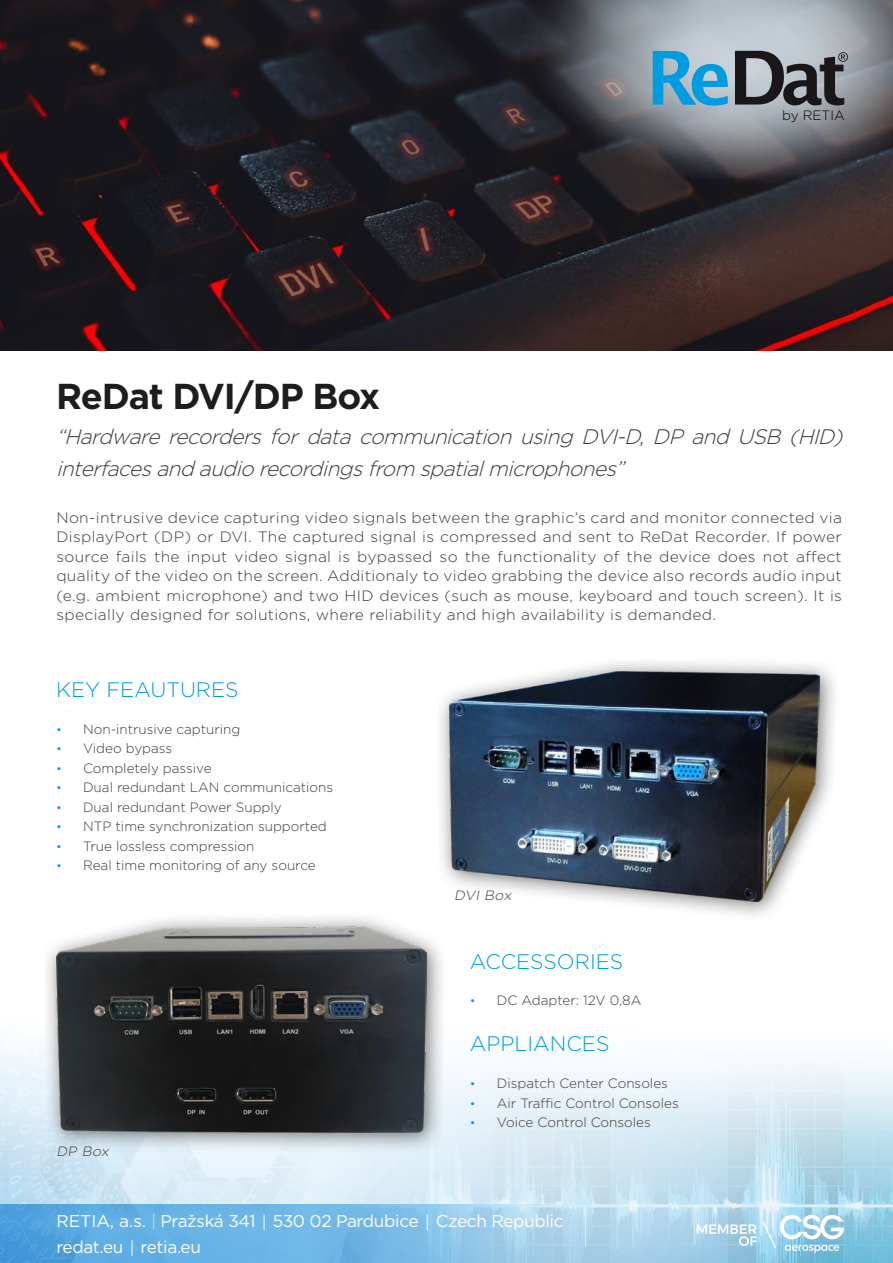
<style>
.page{position:relative;width:893px;height:1263px;background:#fff}
.page>*{position:absolute;margin:0;border:0;box-sizing:border-box;transform-origin:0 0}
.t1{font:700 36px "Gotham";letter-spacing:-.03em;color:#1d1d1b}
.t2{font:italic 300 21px/31.5px "Gotham";color:#3c3b3c}
.t3{font:300 21px "Gotham";color:#009ddd}
.t4{font:17.1px/25.5px "Gotham";letter-spacing:-.02em;color:#fff}
.t5{font:300 15px/19.5px "Gotham";letter-spacing:.02em;color:#3c3b3c;text-align:justify;scale:1.04 1}
.t6{font:300 13.5px "Gotham";color:#3c3b3c}
.t7{font:italic 300 13.5px "Gotham";color:#3c3b3c;scale:1.04 1}
.t8{font:300 13.5px "Gotham";color:#000}
.s1{font-size:12.3px;color:#009ddd}
.s2{font-weight:200}
</style>
<div class="page">
<img style="left:0;top:1044px;width:893px;height:219px">
<img style="left:0;top:0;width:893px;height:351px">
<svg style="left:703px;top:1205px;width:144px;height:58px;background:#9ecfe6"></svg>
<svg style="left:0;top:1205px;width:703px;height:58px;background:#7fbde6"></svg>
<svg style="left:505px;top:0;width:20px;height:184px;background:#28262d"></svg>
<svg style="left:546px;top:189px;width:347px;height:23px;background:#2c2529"></svg>
<svg style="left:525px;top:0;width:44px;height:189px;background:#242329"></svg>
<svg style="left:264px;top:1215px;width:1px;height:15px"></svg>
<svg style="left:427px;top:1215px;width:1px;height:15px"></svg>
<svg style="left:132px;top:1240px;width:1px;height:16px"></svg>
<div style="left:569px;top:0;width:324px;height:194px;background:#fff;opacity:.85"></div>
<svg style="left:653px;top:51px;width:75px;height:55px;background:#54add4"></svg>
<svg style="left:735px;top:51px;width:113px;height:55px;background:#696b71"></svg>
<div style="left:434px;top:655px;width:407px;height:267px;background:#1d1d1b;opacity:.62"></div>
<img style="left:449px;top:671px;width:370px;height:230px">
<div style="left:41px;top:911px;width:407px;height:243px;background:#1d1d1b;opacity:.62"></div>
<img style="left:56px;top:926px;width:371px;height:207px">
<svg style="left:697px;top:1224px;width:60px;height:22px"></svg>
<svg style="left:763px;top:1215px;width:81px;height:38px"></svg>
<p class="t8" style="left:782px;top:107px;width:64px">by RETIA</p>
<h1 class="t1" style="left:56px;top:372px;width:325px">ReDat DVI/DP Box</h1>
<h2 class="t2" style="left:56px;top:421px;width:794px">“Hardware recorders for data communication using DVI-D, DP and USB (HID) interfacesandaudiorecordingsfrom spatialmicrophones”</h2>
<p class="t5" style="left:56px;top:507px;width:757px">Non-intrusive device capturing video signals between the graphic’s card and monitor connected via DisplayPort (DP) or DVI. The captured signal is compressed and sent to ReDat Recorder. If power source fails the input video signal is bypassed so the functionality of the device does not affect quality of the video on the screen. Additionaly to video grabbing the device also records audio input (e.g. ambient microphone) and two HID devices (such as mouse, keyboard and touch screen). It is specially designed for solutions, where reliability and high availability is demanded.</p>
<h2 class="t3" style="left:56px;top:677px;width:184px">KEY FEAUTURES</h2>
<p class="t6" style="left:56px;top:721px;width:186px"><span class="s1">•</span> Non-intrusive capturing</p>
<p class="t6" style="left:56px;top:740px;width:118px"><span class="s1">•</span> Video bypass</p>
<p class="t6" style="left:56px;top:760px;width:157px"><span class="s1">•</span> Completely passive</p>
<p class="t6" style="left:56px;top:779px;width:279px"><span class="s1">•</span> Dual redundant LAN communications</p>
<p class="t6" style="left:56px;top:799px;width:227px"><span class="s1">•</span> Dual redundant Power Supply</p>
<p class="t6" style="left:56px;top:818px;width:272px"><span class="s1">•</span> NTP time synchronization supported</p>
<p class="t6" style="left:56px;top:838px;width:200px"><span class="s1">•</span> True lossless compression</p>
<p class="t6" style="left:56px;top:857px;width:261px"><span class="s1">•</span> Real time monitoring of any source</p>
<p class="t7" style="left:56px;top:1143px;width:55px">DP Box</p>
<p class="t7" style="left:454px;top:886px;width:59px">DVI Box</p>
<h2 class="t3" style="left:470px;top:948px;width:155px">ACCESSORIES</h2>
<p class="t6" style="left:470px;top:992px;width:173px"><span class="s1">•</span> DC Adapter: 12V 0,8A</p>
<h2 class="t3" style="left:470px;top:1031px;width:141px">APPLIANCES</h2>
<p class="t6" style="left:470px;top:1075px;width:200px"><span class="s1">•</span> Dispatch Center Consoles</p>
<p class="t6" style="left:470px;top:1094px;width:210px"><span class="s1">•</span> Air Traffic Control Consoles</p>
<p class="t6" style="left:470px;top:1114px;width:182px"><span class="s1">•</span> Voice Control Consoles</p>
<p class="t4" style="left:56px;top:1208px;width:509px">RETIA, a.s. <span class="s2">|</span> Pražská 341 530 02 Pardubice Czech Republic redat.eu retia.eu</p>
</div>
